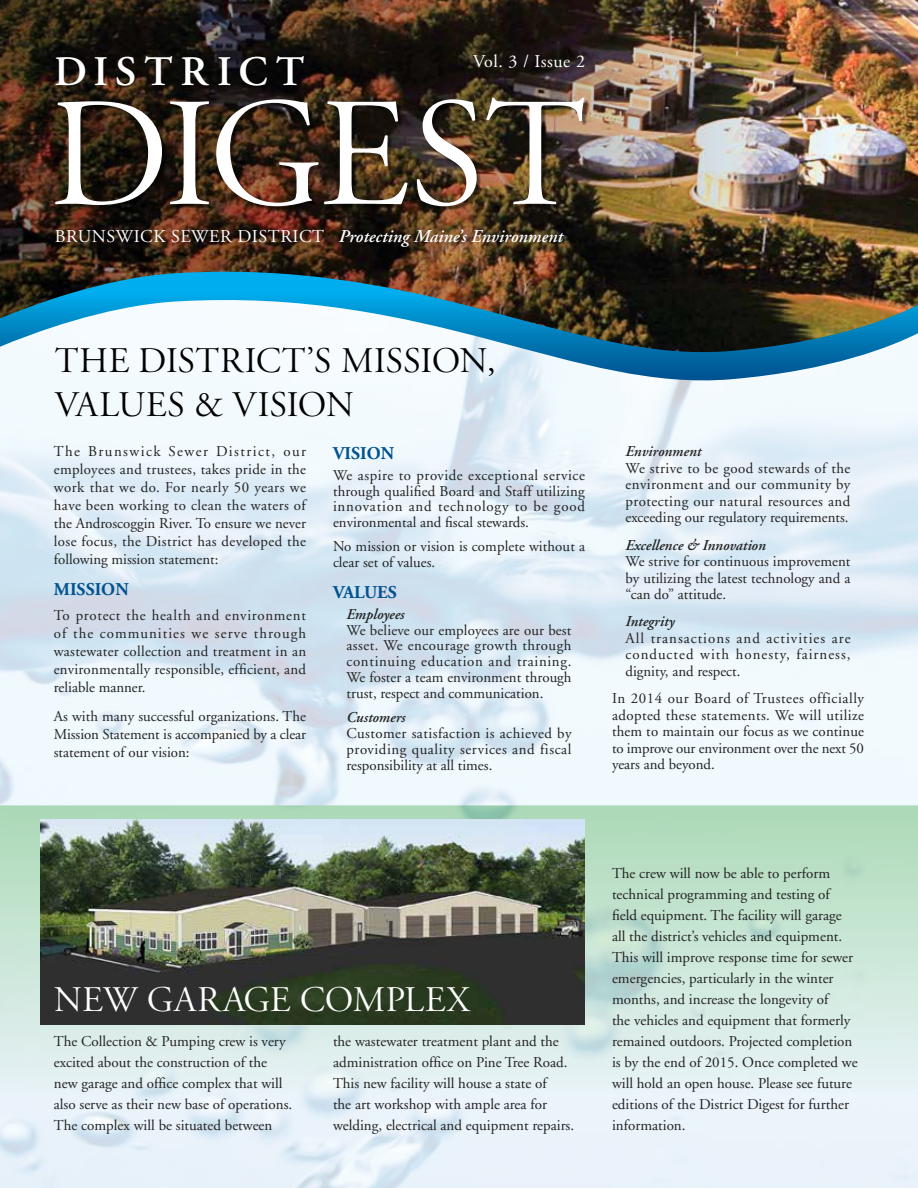
<style>
.page{position:relative;width:918px;height:1188px;background:#fff}
.page>*{position:absolute;margin:0;border:0;box-sizing:border-box;transform-origin:0 0}
.t1{font:154.5px "Adobe Garamond Titling";letter-spacing:-.02em;color:#fff}
.t2{font:600 42px "Adobe Garamond";letter-spacing:.18em;color:#fff}
.t3{font:36px/43.2px "Adobe Garamond Titling";letter-spacing:-.015em;color:#000}
.t4{font:36px "Adobe Garamond Titling";letter-spacing:.005em;color:#fff}
.t5{font:italic 600 18px "Adobe Garamond";color:#fff}
.t6{font:700 18px "Adobe Garamond";color:#005291}
.t7{font:18px "Adobe Garamond";letter-spacing:.03em;color:#fff}
.t8{font:15px/21px "Adobe Garamond";color:#222;text-align:justify}
.t9{font:italic 600 15px "Adobe Garamond";color:#222}
.s1{font-weight:400;font-style:normal}
</style>
<div class="page">
<img style="left:0;top:0;width:918px;height:272px">
<div style="left:55px;top:55px;width:251px;height:33px;background:#000;opacity:.5"></div>
<div style="left:57px;top:99px;width:533px;height:112px;background:#000;opacity:.5"></div>
<img style="left:0;top:272px;width:918px;height:114px">
<img style="left:0;top:805px;width:918px;height:383px">
<img style="left:40px;top:819px;width:545px;height:205px">
<p class="t7" style="left:473px;top:52px;width:113px">Vol. 3 / Issue 2</p>
<h2 class="t2" style="left:54px;top:48px;width:252px">DISTRICT</h2>
<h1 class="t1" style="left:48px;top:67px;width:540px">DIGEST</h1>
<p class="t5" style="left:55px;top:226px;width:510px"><span class="s1">BRUNSWICK SEWER DISTRICT</span> Protecting Maine’s Environment</p>
<h3 class="t3" style="left:55px;top:340px;width:443px">THE DISTRICT’S MISSION,<br>VALUES &amp; VISION</h3>
<p class="t8" style="left:54px;top:443px;width:254px;line-height:18px">The Brunswick Sewer District, our employees and trustees, takes pride in the work that we do. For nearly 50 years we have been working to clean the waters of the Androscoggin River. To ensure we never lose focus, the District has developed the following mission statement:</p>
<p class="t6" style="left:54px;top:580px;width:76px">MISSION</p>
<p class="t8" style="left:54px;top:606px;width:254px;line-height:18px">To protect the health and environment of the communities we serve through wastewater collection and treatment in an environmentally responsible, efficient, and reliable manner.</p>
<p class="t8" style="left:54px;top:707px;width:254px;line-height:18px">As with many successful organizations. The Mission Statement is accompanied by a clear statement of our vision:</p>
<p class="t6" style="left:333px;top:443px;width:63px">VISION</p>
<p class="t8" style="left:333px;top:468px;width:254px;line-height:15.8px">We aspire to provide exceptional service through qualified Board and Staff utilizing innovation and technology to be good environmental and fiscal stewards.</p>
<p class="t8" style="left:333px;top:539px;width:254px;line-height:15.8px">No mission or vision is complete without a clear set of values.</p>
<p class="t6" style="left:333px;top:582px;width:65px">VALUES</p>
<p class="t9" style="left:346px;top:606px;width:60px">Employees</p>
<p class="t8" style="left:346px;top:622px;width:227px;line-height:15.8px">We believe our employees are our best asset. We encourage growth through continuing education and training.<br>We foster a team environment through trust, respect and communication.</p>
<p class="t9" style="left:346px;top:709px;width:61px">Customers</p>
<p class="t8" style="left:346px;top:725px;width:227px;line-height:16.2px">Customer satisfaction is achieved by providing quality services and fiscal responsibility at all times.</p>
<p class="t9" style="left:626px;top:443px;width:77px">Environment</p>
<p class="t8" style="left:626px;top:460px;width:226px;line-height:16.5px">We strive to be good stewards of the environment and our community by protecting our natural resources and exceeding our regulatory requirements.</p>
<p class="t9" style="left:626px;top:537px;width:142px">Excellence &amp; Innovation</p>
<p class="t8" style="left:626px;top:553px;width:226px;line-height:16.5px">We strive for continuous improvement by utilizing the latest technology and a “can do” attitude.</p>
<p class="t9" style="left:626px;top:613px;width:51px">Integrity</p>
<p class="t8" style="left:626px;top:630px;width:227px;line-height:16.5px">All transactions and activities are conducted with honesty, fairness, dignity, and respect.</p>
<p class="t8" style="left:612px;top:690px;width:254px;line-height:16.5px">In 2014 our Board of Trustees officially adopted these statements. We will utilize them to maintain our focus as we continue to improve our environment over the next 50 years and beyond.</p>
<h3 class="t4" style="left:54px;top:979px;width:417px">NEW GARAGE COMPLEX</h3>
<p class="t8" style="left:333px;top:1031px;width:243px;text-align:left">the wastewater treatment plant and the administration office on Pine Tree Road.<br>This new facility will house a state of<br>the art workshop with ample area for welding, electrical and equipment repairs.</p>
<p class="t8" style="left:54px;top:1031px;width:240px;text-align:left">The Collection &amp; Pumping crew is very excited about the construction of the new garage and office complex that will also serve as their new base of operations.<br>The complex will be situated between</p>
<p class="t8" style="left:612px;top:863px;width:247px;text-align:left">The crew will now be able to perform technical programming and testing of field equipment. The facility will garage all the district’s vehicles and equipment.<br>This will improve response time for sewer emergencies, particularly in the winter months, and increase the longevity of<br>the vehicles and equipment that formerly remained outdoors. Projected completion is by the end of 2015. Once completed we will hold an open house. Please see future editions of the District Digest for further information.</p>
</div>
